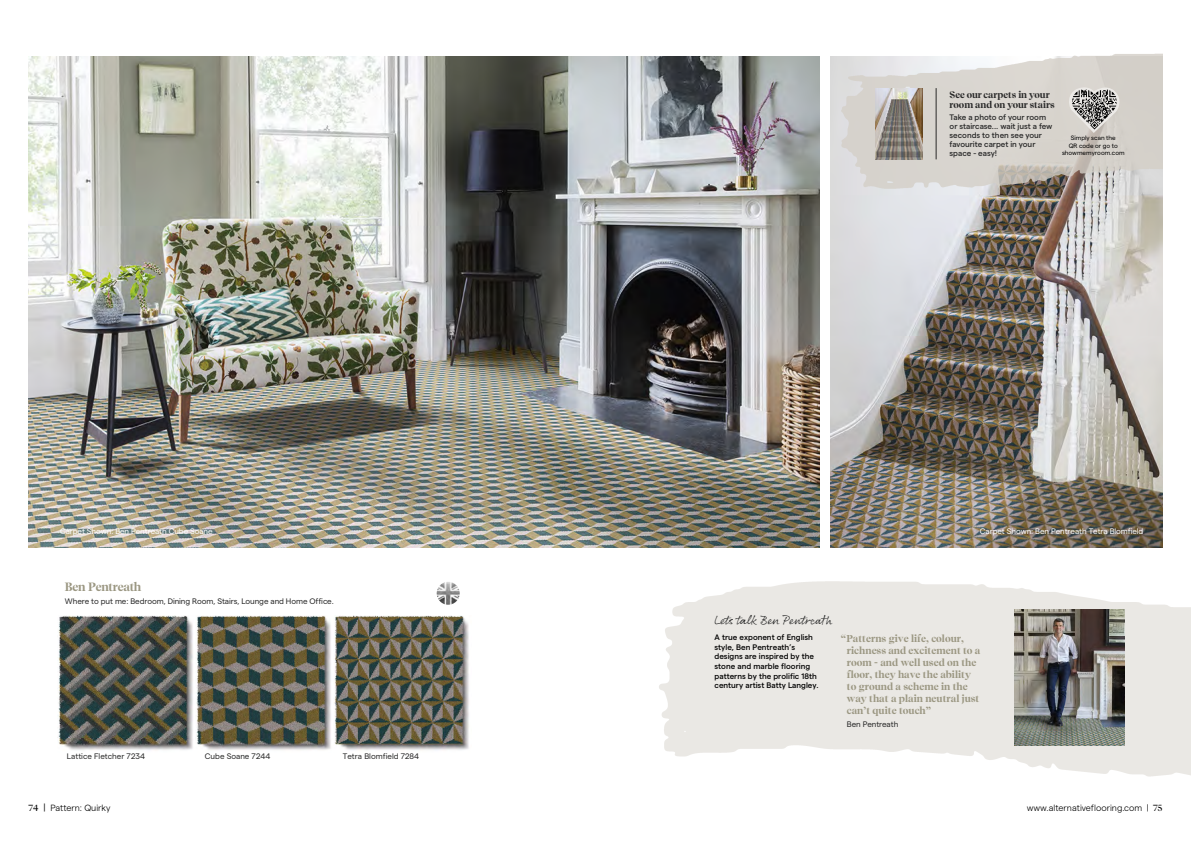
<style>
.page{position:relative;width:1191px;height:842px;background:#fff}
.page>*{position:absolute;margin:0;border:0;box-sizing:border-box;transform-origin:0 0}
.t1{font:13px "Rollerscript Smooth";letter-spacing:.005em;color:#292929}
.t2{font:700 12px "Recife Display";letter-spacing:-.025em;color:#9b9782}
.t3{font:700 10px/12px "Recife Display";color:#9b9782}
.t4{font:700 9.5px/10px "Recife Display";color:#292929}
.t5{font:300 9px "Matter";color:#000}
.t6{font:500 8px/9.6px "Matter";color:#000}
.t7{font:8px "Matter";color:#292929}
.t8{font:500 8px/9px "Matter";color:#292929}
.t9{font:8px "Matter";letter-spacing:-.01em;color:#fff}
.t10{font:6.3px/7.7px "Matter";color:#000;text-align:center}
.s1{font-family:"Recife Display";font-weight:500}
.s2{font-size:10px}
</style>
<div class="page">
<img style="left:659px;top:581px;width:532px;height:196px">
<img style="left:28px;top:57px;width:791px;height:491px">
<img style="left:831px;top:195px;width:331px;height:353px">
<img style="left:1015px;top:609px;width:109px;height:137px">
<img style="left:58px;top:616px;width:411px;height:134px">
<img style="left:786px;top:53px;width:376px;height:142px">
<hr style="left:936px;top:88px;width:1px;height:71px;background:#292929">
<svg style="left:1068px;top:83px;width:55px;height:50px"></svg>
<img style="left:1068px;top:86px;width:52px;height:47px">
<img style="left:875px;top:88px;width:47px;height:71px">
<img style="left:437px;top:582px;width:23px;height:23px;border-radius:11px">
<p class="t4" style="left:949px;top:90px;width:106px">See our carpets in your room and on your stairs</p>
<p class="t8" style="left:949px;top:112px;width:98px">Take a photo of your room</p>
<p class="t8" style="left:949px;top:121px;width:104px">or staircase... wait just a few seconds to then see your favourite carpet in your space - easy!</p>
<p class="t10" style="left:1062px;top:133px;width:64px">Simply scan the<br>QR code or go to showmemyroom.com</p>
<p class="t9" style="left:60px;top:526px;width:154px">Carpet Shown: Ben Pentreath Cube Soane</p>
<p class="t9" style="left:980px;top:526px;width:165px">Carpet Shown: Ben Pentreath Tetra Blomfield</p>
<p class="t2" style="left:65px;top:578px;width:78px">Ben Pentreath</p>
<p class="t7" style="left:65px;top:595px;width:270px">Where to put me: Bedroom, Dining Room, Stairs, Lounge and Home Office.</p>
<p class="t7" style="left:67px;top:750px;width:79px">Lattice Fletcher 7234</p>
<p class="t7" style="left:205px;top:750px;width:67px">Cube Soane 7244</p>
<p class="t7" style="left:343px;top:750px;width:78px">Tetra Blomfield 7284</p>
<p class="t1" style="left:714px;top:612px;width:119px">Lets talk Ben Pentreath</p>
<p class="t6" style="left:714px;top:632px;width:106px">A true exponent of English style, Ben Pentreath’s designs are inspired by the stone and marble flooring patterns by the prolific 18th century artist Batty Langley.</p>
<p class="t3" style="left:841px;top:632px;width:124px">“Patterns give life, colour,</p>
<p class="t3" style="left:847px;top:644px;width:135px">richness and excitement to a room - and well used on the floor, they have the ability to ground a scheme in the way that a plain neutral just can’t quite touch”</p>
<p class="t7" style="left:847px;top:718px;width:53px">Ben Pentreath</p>
<p class="t5" style="left:28px;top:801px;width:84px"><span class="s1">74</span> <span class="s2">|</span> Pattern: Quirky</p>
<p class="t5" style="left:1026px;top:801px;width:137px">www.alternativeflooring.com | <span class="s1">75</span></p>
</div>
